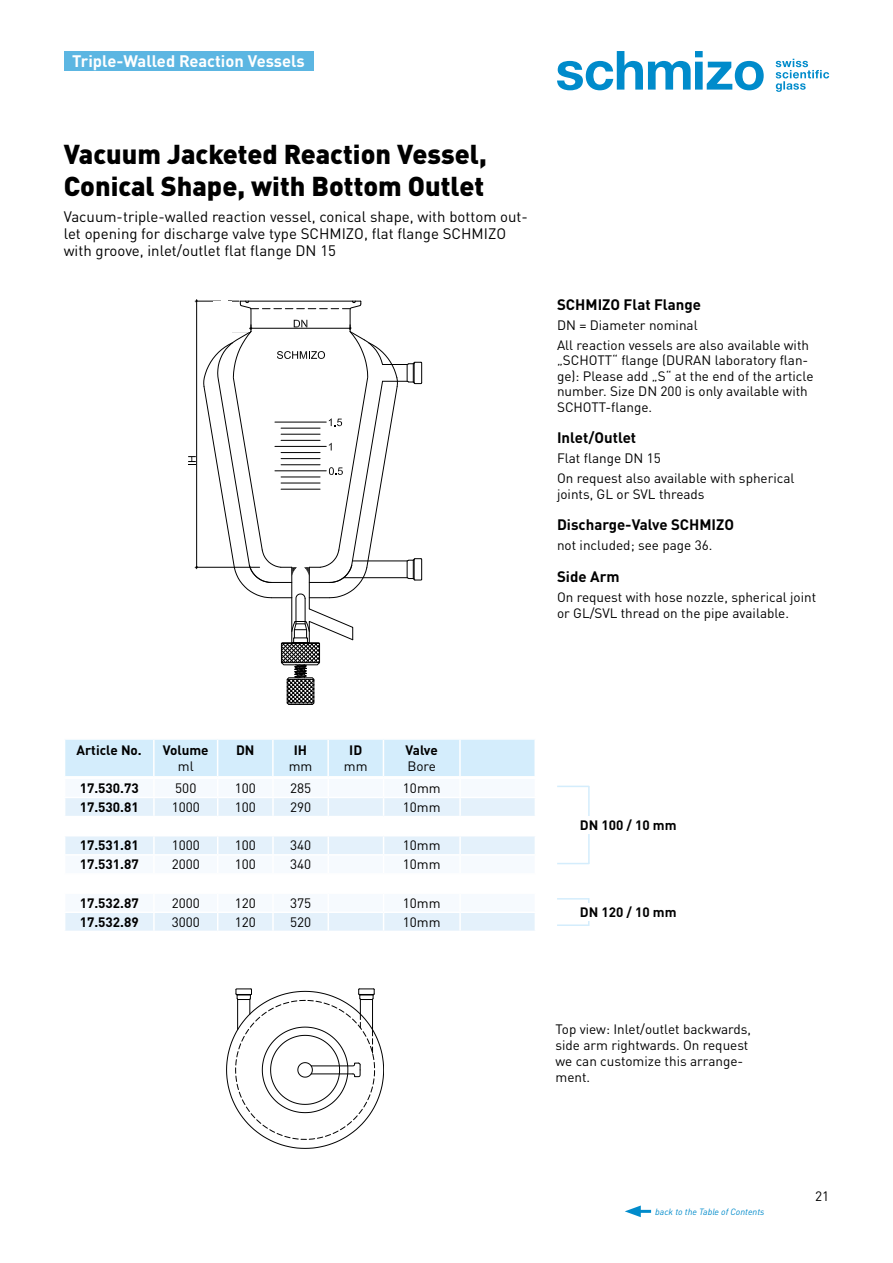
<style>
.page{position:relative;width:893px;height:1263px;background:#fff}
.page>*{position:absolute;margin:0;border:0;box-sizing:border-box;transform-origin:0 0}
.t1{font:900 27px/31.5px "DINOT";color:#000}
.t2{font:700 16.5px "DINOT";color:#fff}
.t3{font:15px/17.2px "DINOT";color:#000}
.t4{font:700 15px "DINOT";color:#000}
.t5{font:13.5px/15.6px "DINOT";color:#000}
.t6{font:700 13.5px "DINOT";color:#000}
.t7{font:italic 9px "DINOT";color:#008bcb}
</style>
<div class="page">
<svg style="left:776px;top:59px;width:53px;height:33px"></svg>
<svg style="left:557px;top:51px;width:207px;height:39px"></svg>
<svg style="left:188px;top:299px;width:234px;height:406px"></svg>
<div style="left:213px;top:301px;width:18px;height:32px;background:#fff"></div>
<hr style="left:230px;top:330px;width:20px;height:2px;background:#fff">
<hr style="left:557px;top:898px;width:32px;height:1px;background:#d4edfc">
<hr style="left:557px;top:924px;width:32px;height:2px;background:#d4edfc">
<hr style="left:588px;top:786px;width:2px;height:78px;background:#d4edfc">
<hr style="left:557px;top:786px;width:32px;height:1px;background:#d4edfc">
<hr style="left:557px;top:863px;width:32px;height:1px;background:#d4edfc">
<div style="left:580px;top:816px;width:97px;height:17px;background:#fff"></div>
<svg style="left:226px;top:989px;width:158px;height:159px"></svg>
<svg style="left:65px;top:740px;width:470px;height:191px"></svg>
<hr style="left:153px;top:740px;width:2px;height:36px;background:#fff">
<hr style="left:217px;top:740px;width:1px;height:36px;background:#fff">
<hr style="left:272px;top:740px;width:2px;height:36px;background:#fff">
<hr style="left:327px;top:740px;width:2px;height:36px;background:#fff">
<hr style="left:383px;top:740px;width:1px;height:36px;background:#fff">
<hr style="left:459px;top:740px;width:2px;height:36px;background:#fff">
<hr style="left:534px;top:740px;width:2px;height:36px;background:#fff">
<hr style="left:64px;top:776px;width:90px;height:1px;background:#fff">
<hr style="left:154px;top:776px;width:64px;height:1px;background:#fff">
<hr style="left:218px;top:776px;width:55px;height:1px;background:#fff">
<hr style="left:273px;top:776px;width:55px;height:1px;background:#fff">
<hr style="left:328px;top:776px;width:55px;height:1px;background:#fff">
<hr style="left:383px;top:776px;width:77px;height:1px;background:#fff">
<hr style="left:460px;top:776px;width:76px;height:1px;background:#fff">
<div style="left:64px;top:51px;width:249px;height:19px;background:#5cb6e2"></div>
<hr style="left:635px;top:1210px;width:16px;height:3px;background:#008bcb">
<svg style="left:625px;top:1205px;width:16px;height:12px"></svg>
<p class="t2" style="left:72px;top:50px;width:234px">Triple-Walled Reaction Vessels</p>
<h1 class="t1" style="left:64px;top:138px;width:425px">Vacuum Jacketed Reaction Vessel,<br>Conical Shape, with Bottom Outlet</h1>
<p class="t3" style="left:64px;top:207px;width:466px">Vacuum-triple-walled reaction vessel, conical shape, with bottom out&shy;let opening for discharge valve type SCHMIZO, flat flange SCHMIZO with groove, inlet/outlet flat flange DN 15</p>
<p class="t4" style="left:557px;top:295px;width:145px">SCHMIZO Flat Flange</p>
<p class="t5" style="left:557px;top:315px;width:254px;line-height:19.8px">DN = Diameter nominal<br>All reaction vessels are also available with</p>
<p class="t5" style="left:557px;top:352px;width:258px">„SCHOTT“ flange (DURAN laboratory flan&shy;ge): Please add „S“ at the end of the article number. Size DN 200 is only available with SCHOTT-flange.</p>
<p class="t4" style="left:557px;top:428px;width:81px">Inlet/Outlet</p>
<p class="t5" style="left:557px;top:448px;width:239px;line-height:19.8px">Flat flange DN 15<br>On request also available with spherical</p>
<p class="t5" style="left:557px;top:486px;width:149px">joints, GL or SVL threads</p>
<p class="t4" style="left:557px;top:515px;width:179px">Discharge-Valve SCHMIZO</p>
<p class="t5" style="left:557px;top:537px;width:157px">not included; see page 36.</p>
<p class="t4" style="left:557px;top:567px;width:64px">Side Arm</p>
<p class="t5" style="left:557px;top:589px;width:261px">On request with hose nozzle, spherical joint or GL/SVL thread on the pipe available.</p>
<p class="t6" style="left:77px;top:741px;width:67px">Article No.</p>
<p class="t6" style="left:163px;top:741px;width:47px">Volume</p>
<p class="t5" style="left:178px;top:758px;width:17px">ml</p>
<p class="t6" style="left:236px;top:741px;width:20px">DN</p>
<p class="t6" style="left:294px;top:741px;width:15px">IH</p>
<p class="t5" style="left:289px;top:758px;width:25px">mm</p>
<p class="t6" style="left:349px;top:741px;width:15px">ID</p>
<p class="t5" style="left:344px;top:758px;width:25px">mm</p>
<p class="t6" style="left:406px;top:741px;width:34px">Valve</p>
<p class="t5" style="left:407px;top:758px;width:30px">Bore</p>
<p class="t6" style="left:80px;top:779px;width:61px">17.530.73</p>
<p class="t5" style="left:175px;top:780px;width:23px">500</p>
<p class="t5" style="left:235px;top:780px;width:23px">100</p>
<p class="t5" style="left:290px;top:780px;width:23px">285</p>
<p class="t5" style="left:403px;top:780px;width:39px">10mm</p>
<p class="t6" style="left:80px;top:798px;width:61px">17.530.81</p>
<p class="t5" style="left:172px;top:799px;width:30px">1000</p>
<p class="t5" style="left:235px;top:799px;width:23px">100</p>
<p class="t5" style="left:290px;top:799px;width:23px">290</p>
<p class="t5" style="left:403px;top:799px;width:39px">10mm</p>
<p class="t6" style="left:80px;top:836px;width:61px">17.531.81</p>
<p class="t5" style="left:172px;top:837px;width:30px">1000</p>
<p class="t5" style="left:235px;top:837px;width:23px">100</p>
<p class="t5" style="left:290px;top:837px;width:23px">340</p>
<p class="t5" style="left:403px;top:837px;width:39px">10mm</p>
<p class="t6" style="left:80px;top:856px;width:61px">17.531.87</p>
<p class="t5" style="left:172px;top:856px;width:30px">2000</p>
<p class="t5" style="left:235px;top:856px;width:23px">100</p>
<p class="t5" style="left:290px;top:856px;width:23px">340</p>
<p class="t5" style="left:403px;top:856px;width:39px">10mm</p>
<p class="t6" style="left:80px;top:894px;width:61px">17.532.87</p>
<p class="t5" style="left:172px;top:895px;width:30px">2000</p>
<p class="t5" style="left:235px;top:895px;width:23px">120</p>
<p class="t5" style="left:290px;top:895px;width:23px">375</p>
<p class="t5" style="left:403px;top:895px;width:39px">10mm</p>
<p class="t6" style="left:80px;top:913px;width:61px">17.532.89</p>
<p class="t5" style="left:172px;top:914px;width:30px">3000</p>
<p class="t5" style="left:235px;top:914px;width:23px">120</p>
<p class="t5" style="left:290px;top:914px;width:23px">520</p>
<p class="t5" style="left:403px;top:914px;width:39px">10mm</p>
<p class="t6" style="left:580px;top:816px;width:98px">DN 100 / 10 mm</p>
<p class="t6" style="left:580px;top:903px;width:98px">DN 120 / 10 mm</p>
<p class="t5" style="left:555px;top:1020px;width:197px;line-height:16.2px">Top view: Inlet/outlet backwards, side arm rightwards. On request we can customize this arrange&shy;ment.</p>
<p class="t7" style="left:655px;top:1206px;width:111px">back to the Table of Contents</p>
<p class="t5" style="left:815px;top:1188px;width:16px">21</p>
</div>
